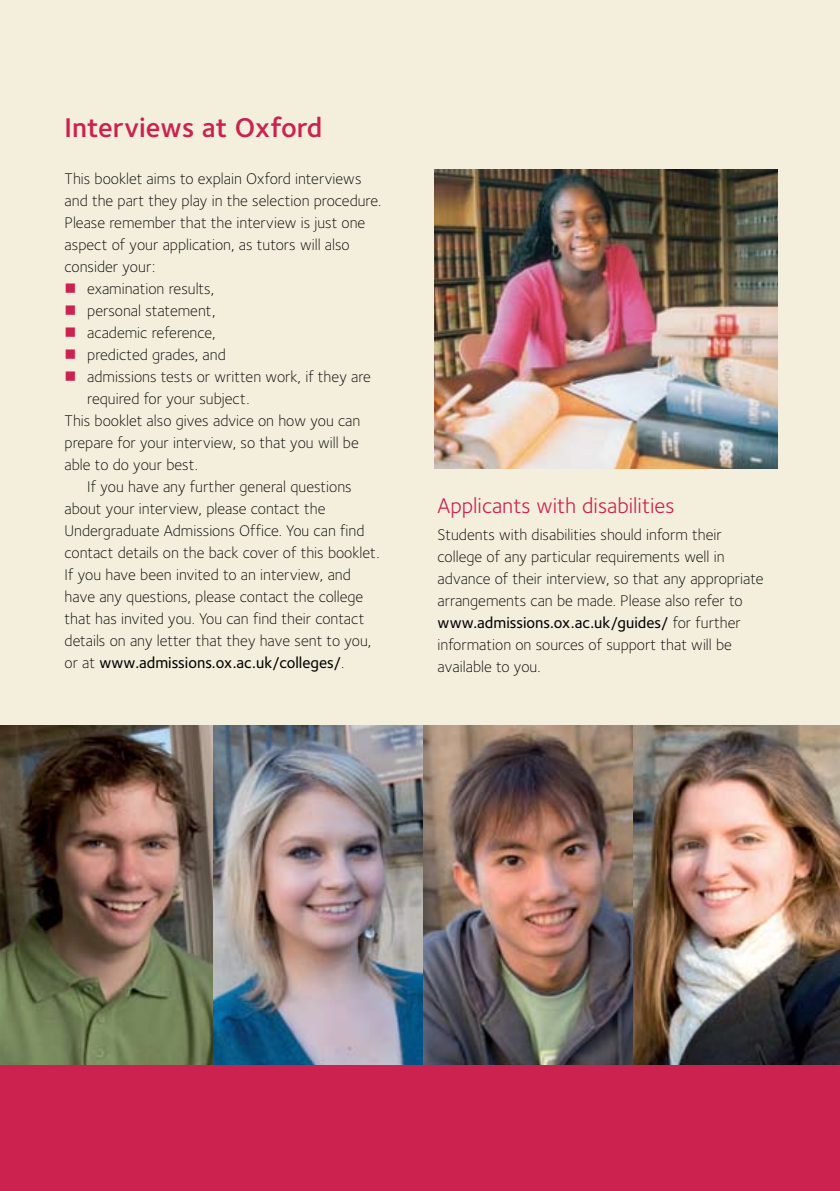
<style>
.page{position:relative;width:840px;height:1191px;background:#fff}
.page>*{position:absolute;margin:0;border:0;box-sizing:border-box;transform-origin:0 0}
.t1{font:600 28px "Foundry Sterling";color:#cc2250}
.t2{font:22px "Foundry Sterling";color:#cc2250}
.t3{font:300 16px/22px "Foundry Sterling";color:#000}
.t4{font:500 16px "Foundry Sterling";color:#000}
.s1{color:#cc2250}
.s2{font-weight:300}
.s3{font-weight:500}
</style>
<div class="page">
<div style="left:0;top:726px;width:839px;height:465px;background:#cc2250"></div>
<div style="left:0;top:0;width:839px;height:742px;background:#f4efdd"></div>
<img style="left:434px;top:169px;width:343px;height:299px">
<img style="left:212px;top:725px;width:211px;height:339px">
<img style="left:423px;top:725px;width:210px;height:339px">
<img style="left:633px;top:725px;width:206px;height:339px">
<img style="left:0;top:725px;width:212px;height:339px">
<h1 class="t1" style="left:65px;top:108px;width:259px">Interviews at Oxford</h1>
<p class="t3" style="left:65px;top:167px;width:318px">This booklet aims to explain Oxford interviews and the part they play in the selection procedure.<br>Please remember that the interview is just one aspect of your application, as tutors will also consider your:</p>
<p class="t3" style="left:65px;top:277px;width:151px"><span class="s1">■</span> examination results,</p>
<p class="t3" style="left:65px;top:299px;width:152px"><span class="s1">■</span> personal statement,</p>
<p class="t3" style="left:65px;top:321px;width:152px"><span class="s1">■</span> academic reference,</p>
<p class="t3" style="left:65px;top:343px;width:163px"><span class="s1">■</span> predicted grades, and</p>
<p class="t3" style="left:65px;top:365px;width:308px"><span class="s1">■</span> admissions tests or written work, if they are</p>
<p class="t3" style="left:87px;top:387px;width:164px">required for your subject.</p>
<p class="t3" style="left:65px;top:409px;width:297px">This booklet also gives advice on how you can</p>
<p class="t3" style="left:65px;top:431px;width:295px">prepare for your interview, so that you will be</p>
<p class="t3" style="left:65px;top:453px;width:135px">able to do your best.</p>
<p class="t3" style="left:87px;top:475px;width:266px">If you have any further general questions</p>
<p class="t3" style="left:64px;top:497px;width:262px">about your interview, please contact the</p>
<p class="t3" style="left:64px;top:519px;width:301px">Undergraduate Admissions Office. You can find</p>
<p class="t3" style="left:64px;top:541px;width:316px">contact details on the back cover of this booklet.</p>
<p class="t3" style="left:64px;top:563px;width:288px">If you have been invited to an interview, and</p>
<p class="t3" style="left:64px;top:585px;width:300px">have any questions, please contact the college</p>
<p class="t3" style="left:64px;top:607px;width:301px">that has invited you. You can find their contact</p>
<p class="t3" style="left:64px;top:629px;width:308px">details on any letter that they have sent to you,</p>
<p class="t4" style="left:64px;top:651px;width:281px"><span class="s2">or at</span> www.admissions.ox.ac.uk/colleges/<span class="s2">.</span></p>
<h2 class="t2" style="left:437px;top:490px;width:238px">Applicants with disabilities</h2>
<p class="t3" style="left:437px;top:523px;width:327px">Students with disabilities should inform their college of any particular requirements well in advance of their interview, so that any appropriate arrangements can be made. Please also refer to <span class="s3">www.admissions.ox.ac.uk/guides/</span> for further information on sources of support that will be available to you.</p>
</div>
